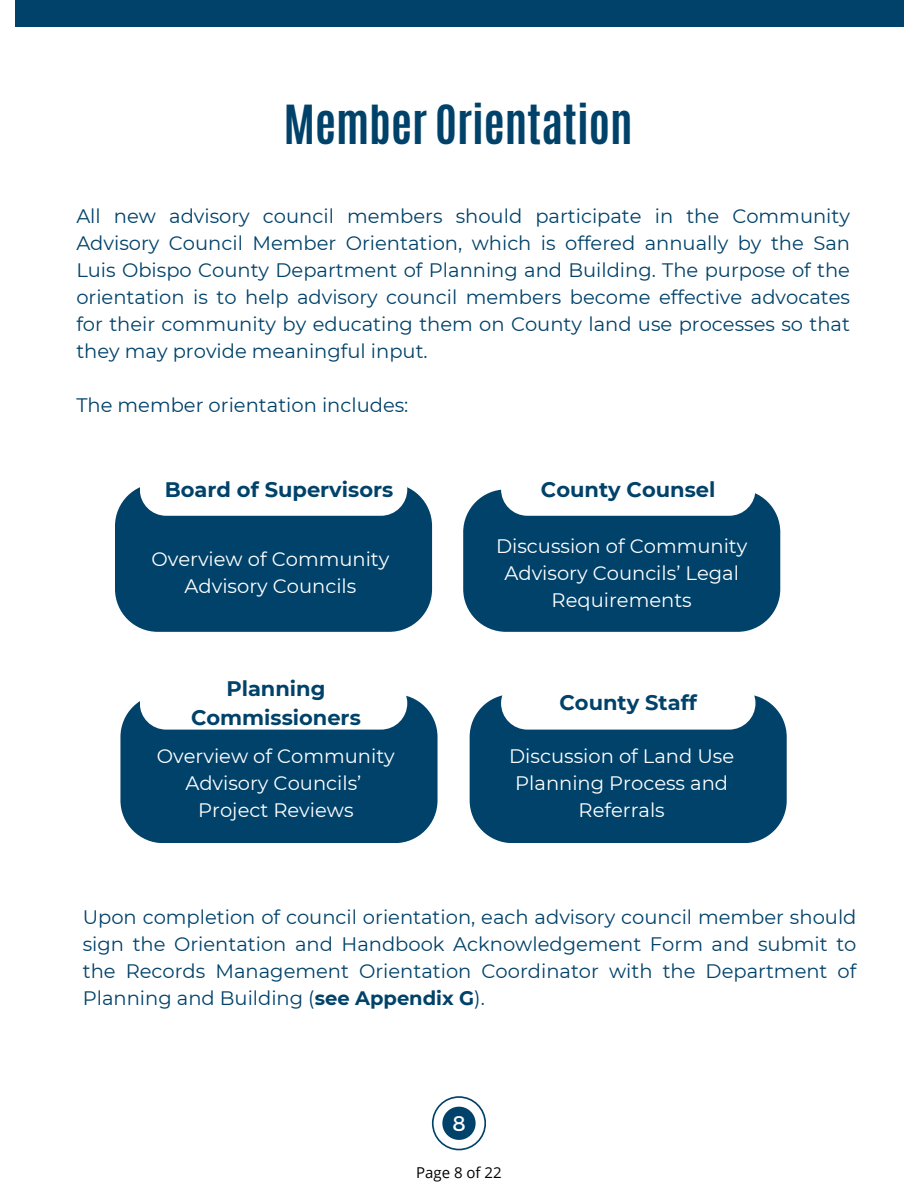
<style>
.page{position:relative;width:918px;height:1188px;background:#fff}
.page>*{position:absolute;margin:0;border:0;box-sizing:border-box;transform-origin:0 0}
.t1{font:700 45px "Antonio";color:#01426a}
.t2{font:21.15px "Montserrat";color:#fff}
.t3{font:700 21px/29.2px "Montserrat";color:#01426a;text-align:center}
.t4{font:19.5px/27px "Montserrat";color:#01426a;text-align:justify}
.t5{font:19.5px/27px "Montserrat";color:#fff;text-align:center}
.t6{font:15px "Open Sans";color:#000}
.s1{font-weight:700}
</style>
<div class="page">
<div style="left:15px;top:0;width:888px;height:27px;background:#01426a"></div>
<div style="left:115px;top:483px;width:317px;height:149px;background:#01426a;border-radius:43px"></div>
<div style="left:140px;top:463px;width:267px;height:53px;background:#fff;border-radius:26px"></div>
<div style="left:120px;top:694px;width:318px;height:149px;background:#01426a;border-radius:43px"></div>
<div style="left:140px;top:677px;width:267px;height:53px;background:#fff;border-radius:26px"></div>
<div style="left:470px;top:694px;width:317px;height:149px;background:#01426a;border-radius:43px"></div>
<div style="left:501px;top:677px;width:254px;height:53px;background:#fff;border-radius:26px"></div>
<div style="left:463px;top:489px;width:317px;height:143px;background:#01426a;border-radius:43px"></div>
<div style="left:501px;top:463px;width:254px;height:53px;background:#fff;border-radius:26px"></div>
<svg style="left:432px;top:1096px;width:54px;height:54px"></svg>
<p class="t1" style="left:284px;top:93px;width:350px">Member Orientation</p>
<p class="t4" style="left:76px;top:203px;width:775px">All new advisory council members should participate in the Community Advisory Council Member Orientation, which is offered annually by the San Luis Obispo County Department of Planning and Building. The purpose of the orientation is to help advisory council members become effective advocates for their community by educating them on County land use processes so that they may provide meaningful input.</p>
<p class="t4" style="left:76px;top:392px;width:334px">The member orientation includes:</p>
<p class="t3" style="left:165px;top:475px;width:230px">Board of Supervisors</p>
<p class="t5" style="left:152px;top:546px;width:239px">Overview of Community<br>Advisory Councils</p>
<p class="t3" style="left:191px;top:674px;width:171px">Planning<br>Commissioners</p>
<p class="t5" style="left:157px;top:743px;width:239px">Overview of Community<br>Advisory Councils’</p>
<p class="t5" style="left:198px;top:797px;width:157px">Project Reviews</p>
<p class="t3" style="left:541px;top:475px;width:176px">County Counsel</p>
<p class="t5" style="left:496px;top:532px;width:253px">Discussion of Community<br>Advisory Councils’ Legal<br>Requirements</p>
<p class="t3" style="left:560px;top:688px;width:139px">County Staff</p>
<p class="t5" style="left:509px;top:743px;width:227px">Discussion of Land Use<br>Planning Process and<br>Referrals</p>
<p class="t4" style="left:83px;top:904px;width:775px">Upon completion of council orientation, each advisory council member should sign the Orientation and Handbook Acknowledgement Form and submit to the Records Management Orientation Coordinator with the Department of Planning and Building (<span class="s1">see Appendix G</span>).</p>
<p class="t2" style="left:452px;top:1109px;width:15px">8</p>
<p class="t6" style="left:416px;top:1163px;width:87px">Page 8 of 22</p>
</div>
